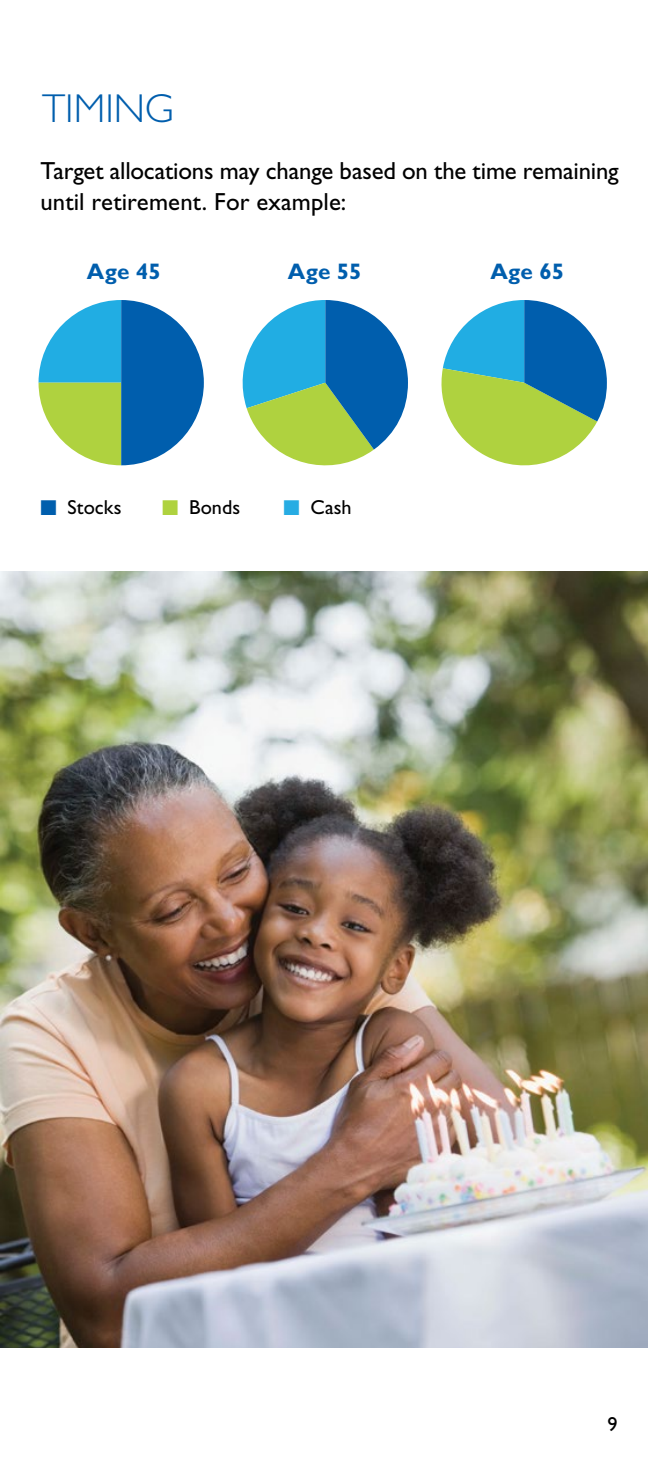
<style>
.page{position:relative;width:648px;height:1458px;background:#fff}
.page>*{position:absolute;margin:0;border:0;box-sizing:border-box;transform-origin:0 0}
.Headline{font:300 40.5px "Gill Sans Std";color:#005ead}
.Text_11_14{font:24.75px/31.5px "Gill Sans Std";letter-spacing:-.005em;color:#000}
.Sub_2_Blue{font:700 22.5px "Gill Sans Std";letter-spacing:.005em;color:#005ead}
.t1{font:20.25px "Gill Sans Std";letter-spacing:.005em;color:#000}
.s1{color:#005ead}
.s2{color:#afd23f}
.s3{color:#27ace3}
</style>
<div class="page">
<img style="left:0;top:572px;width:648px;height:776px">
<svg style="left:39px;top:300px;width:165px;height:165px"></svg>
<svg style="left:242px;top:300px;width:166px;height:166px"></svg>
<svg style="left:441px;top:300px;width:166px;height:166px"></svg>
<p class="Headline" style="left:42px;top:85px;width:133px">TIMING</p>
<p class="Text_11_14" style="left:40px;top:155px;width:580px">Target allocations may change based on the time remaining until retirement. For example:</p>
<p class="Sub_2_Blue" style="left:87px;top:259px;width:75px">Age 45</p>
<p class="Sub_2_Blue" style="left:288px;top:259px;width:75px">Age 55</p>
<p class="Sub_2_Blue" style="left:490px;top:259px;width:75px">Age 65</p>
<p class="t1" style="left:40px;top:495px;width:83px"><span class="s1">■</span> Stocks</p>
<p class="t1" style="left:162px;top:495px;width:80px"><span class="s2">■</span> Bonds</p>
<p class="t1" style="left:284px;top:495px;width:70px"><span class="s3">■</span> Cash</p>
<p class="t1" style="left:608px;top:1413px;width:12px">9</p>
</div>
